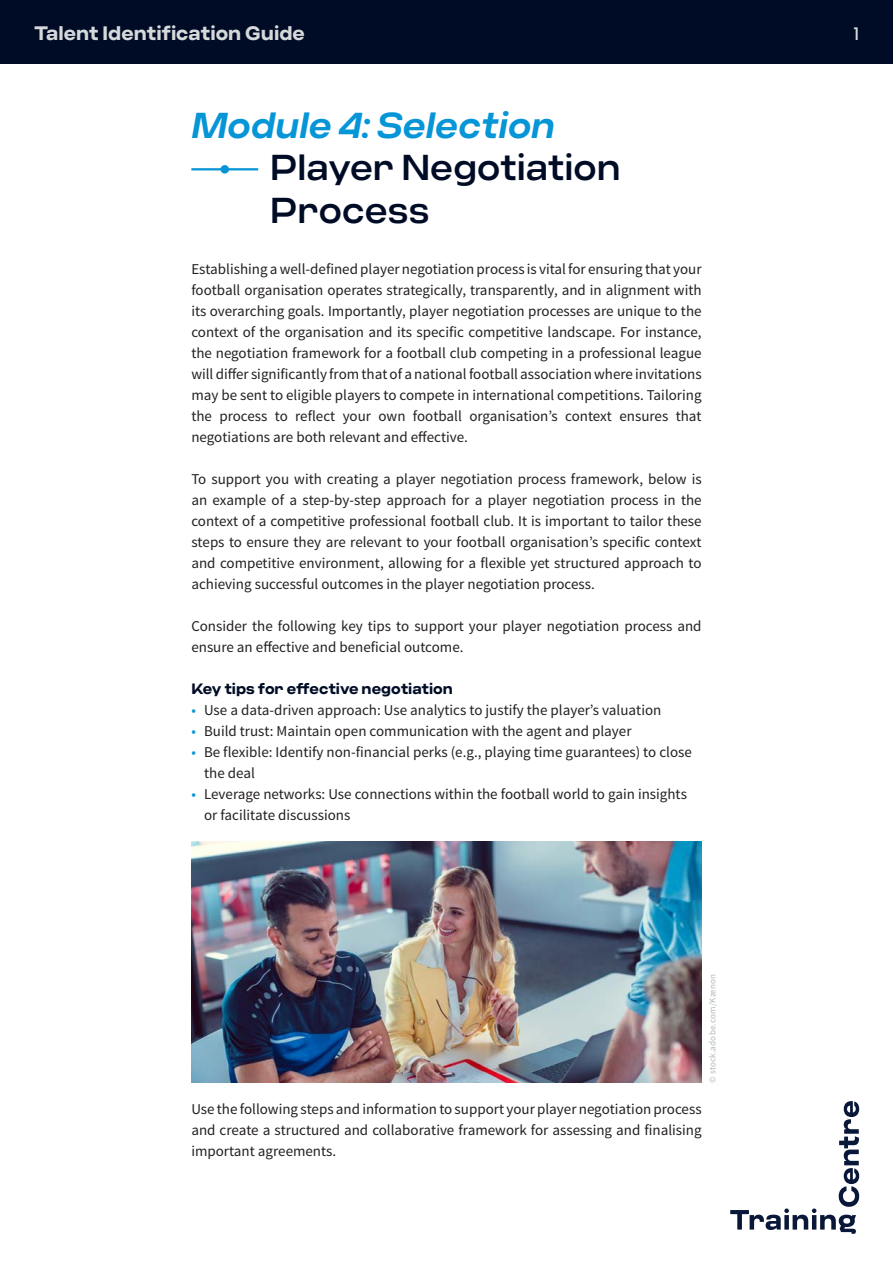
<style>
.page{position:relative;width:893px;height:1263px;background:#fff}
.page>*{position:absolute;margin:0;border:0;box-sizing:border-box;transform-origin:0 0}
.t1{font:500 36px/43.2px "Criteria CF";color:#000c26}
.t2{font:italic 600 36px "Criteria CF";color:#0695d6}
.t3{font:700 19.5px "Criteria CF";color:#d6d9da}
.t4{font:18px "Criteria CF";color:#d6d9da}
.t5{font:15px/21px "Source Sans Pro";color:#231f20;text-align:justify}
.t6{font:700 15px "Criteria CF";color:#000c26}
.t7{font:9px "Source Sans Pro";letter-spacing:.02em;color:#b0b8bb}
.s1{color:#0695d6}
</style>
<div class="page">
<div style="left:0;top:0;width:893px;height:64px;background:#000c26"></div>
<svg style="left:730px;top:1101px;width:129px;height:133px"></svg>
<div style="left:221px;top:165px;width:8px;height:9px;background:#0695d6;border-radius:50%"></div>
<hr style="left:191px;top:168px;width:67px;height:2px;background:#0695d6">
<img style="left:191px;top:841px;width:511px;height:242px">
<h2 class="t3" style="left:34px;top:22px;width:272px">Talent Identification Guide</h2>
<p class="t4" style="left:853px;top:23px;width:7px">1</p>
<h1 class="t2" style="left:191px;top:104px;width:366px">Module 4: Selection</h1>
<h1 class="t1" style="left:270px;top:146px;width:352px">Player Negotiation<br>Process</h1>
<p class="t5" style="left:191px;top:259px;width:512px">Establishing a well-defined player negotiation process is vital for ensuring that your football organisation operates strategically, transparently, and in alignment with its overarching goals. Importantly, player negotiation processes are unique to the context of the organisation and its specific competitive landscape. For instance, the negotiation framework for a football club competing in a professional league will differ significantly from that of a national football association where invitations may be sent to eligible players to compete in international competitions. Tailoring the process to reflect your own football organisation’s context ensures that negotiations are both relevant and effective.</p>
<p class="t5" style="left:191px;top:469px;width:512px">To support you with creating a player negotiation process framework, below is an example of a step-by-step approach for a player negotiation process in the context of a competitive professional football club. It is important to tailor these steps to ensure they are relevant to your football organisation’s specific context and competitive environment, allowing for a flexible yet structured approach to achieving successful outcomes in the player negotiation process.</p>
<p class="t5" style="left:191px;top:616px;width:512px">Consider the following key tips to support your player negotiation process and ensure an effective and beneficial outcome.</p>
<p class="t6" style="left:191px;top:680px;width:263px">Key tips for effective negotiation</p>
<p class="t5" style="left:191px;top:700px;width:471px"><span class="s1">•</span> Use a data-driven approach: Use analytics to justify the player’s valuation</p>
<p class="t5" style="left:191px;top:721px;width:442px"><span class="s1">•</span> Build trust: Maintain open communication with the agent and player</p>
<p class="t5" style="left:204px;top:742px;width:489px;text-indent:-13px"><span class="s1">•</span> Be flexible: Identify non-financial perks (e.g., playing time guarantees) to close the deal</p>
<p class="t5" style="left:204px;top:784px;width:484px;text-indent:-13px"><span class="s1">•</span> Leverage networks: Use connections within the football world to gain insights or facilitate discussions</p>
<p class="t7" style="left:707px;top:1083px;width:111px;rotate:-90deg">© stock.adobe.com/Kzenon</p>
<p class="t5" style="left:191px;top:1099px;width:512px">Use the following steps and information to support your player negotiation process and create a structured and collaborative framework for assessing and finalising important agreements.</p>
</div>
